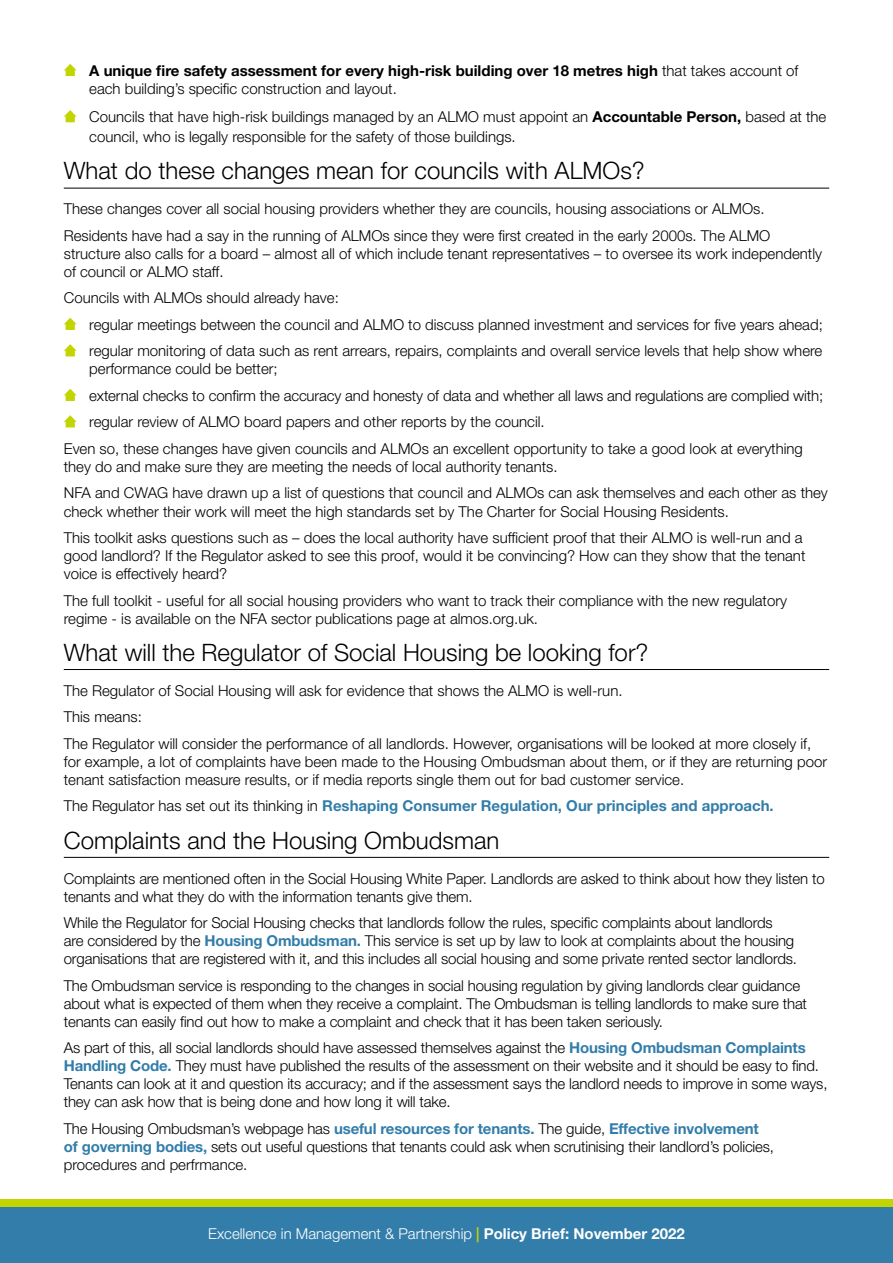
<style>
.page{position:relative;width:893px;height:1263px;background:#fff}
.page>*{position:absolute;margin:0;border:0;box-sizing:border-box;transform-origin:0 0}
.t1{font:300 24px "Helvetica Neue LT Std";color:#000}
.Bullets{font:300 15px/18px "Helvetica Neue LT Std";color:#000}
.Bullets-2{font:700 15px/18px "Helvetica Neue LT Std";color:#000}
.t2{font:700 15px "Helvetica Neue LT Std";color:#327da9}
.t3{font:300 15px "Helvetica Neue LT Std";color:#fff}
.s1{font-weight:300}
.s2{font-weight:700}
.s3{font-weight:300;color:#000}
.s4{font-weight:700;color:#327da9}
.s5{font-weight:700;color:#c1d100}
</style>
<div class="page">
<div style="left:0;top:1199px;width:893px;height:64px;background:#327da9"></div>
<div style="left:0;top:1199px;width:893px;height:7px;background:#c2d500"></div>
<hr style="left:64px;top:188px;width:765px;height:1px;background:#000">
<hr style="left:64px;top:669px;width:765px;height:1px;background:#000">
<hr style="left:64px;top:857px;width:765px;height:1px;background:#000">
<svg style="left:64px;top:64px;width:13px;height:12px"></svg>
<svg style="left:64px;top:110px;width:13px;height:12px"></svg>
<svg style="left:64px;top:318px;width:13px;height:12px"></svg>
<svg style="left:64px;top:344px;width:13px;height:12px"></svg>
<svg style="left:64px;top:389px;width:13px;height:12px"></svg>
<svg style="left:64px;top:415px;width:13px;height:12px"></svg>
<p class="Bullets-2" style="left:89px;top:61px;width:711px">A unique fire safety assessment for every high-risk building over 18 metres high <span class="s1">that takes account of each building’s specific construction and layout.</span></p>
<p class="Bullets" style="left:89px;top:107px;width:739px;line-height:19.8px">Councils that have high-risk buildings managed by an ALMO must appoint an <span class="s2">Accountable Person,</span> based at the council, who is legally responsible for the safety of those buildings.</p>
<p class="t1" style="left:64px;top:156px;width:582px">What do these changes mean for councils with ALMOs?</p>
<p class="Bullets" style="left:64px;top:200px;width:702px">These changes cover all social housing providers whether they are councils, housing associations or ALMOs.</p>
<p class="Bullets" style="left:64px;top:226px;width:760px">Residents have had a say in the running of ALMOs since they were first created in the early 2000s. The ALMO structure also calls for a board – almost all of which include tenant representatives – to oversee its work independently of council or ALMO staff.</p>
<p class="Bullets" style="left:64px;top:289px;width:277px">Councils with ALMOs should already have:</p>
<p class="Bullets" style="left:89px;top:315px;width:735px">regular meetings between the council and ALMO to discuss planned investment and services for five years ahead;</p>
<p class="Bullets" style="left:89px;top:342px;width:735px">regular monitoring of data such as rent arrears, repairs, complaints and overall service levels that help show where performance could be better;</p>
<p class="Bullets" style="left:89px;top:386px;width:735px">external checks to confirm the accuracy and honesty of data and whether all laws and regulations are complied with;</p>
<p class="Bullets" style="left:89px;top:413px;width:457px">regular review of ALMO board papers and other reports by the council.</p>
<p class="Bullets" style="left:64px;top:439px;width:741px">Even so, these changes have given councils and ALMOs an excellent opportunity to take a good look at everything they do and make sure they are meeting the needs of local authority tenants.</p>
<p class="Bullets" style="left:64px;top:484px;width:766px">NFA and CWAG have drawn up a list of questions that council and ALMOs can ask themselves and each other as they check whether their work will meet the high standards set by The Charter for Social Housing Residents.</p>
<p class="Bullets" style="left:64px;top:528px;width:743px">This toolkit asks questions such as – does the local authority have sufficient proof that their ALMO is well-run and a good landlord? If the Regulator asked to see this proof, would it be convincing? How can they show that the tenant voice is effectively heard?</p>
<p class="Bullets" style="left:64px;top:591px;width:725px">The full toolkit - useful for all social housing providers who want to track their compliance with the new regulatory regime - is available on the NFA sector publications page at almos.org.uk.</p>
<p class="t1" style="left:64px;top:638px;width:586px">What will the Regulator of Social Housing be looking for?</p>
<p class="Bullets" style="left:64px;top:681px;width:560px">The Regulator of Social Housing will ask for evidence that shows the ALMO is well-run.</p>
<p class="Bullets" style="left:64px;top:708px;width:80px">This means:</p>
<p class="Bullets" style="left:64px;top:734px;width:765px">The Regulator will consider the performance of all landlords. However, organisations will be looked at more closely if, for example, a lot of complaints have been made to the Housing Ombudsman about them, or if they are returning poor tenant satisfaction measure results, or if media reports single them out for bad customer service.</p>
<p class="t2" style="left:64px;top:797px;width:711px"><span class="s3">The Regulator has set out its thinking in</span> Reshaping Consumer Regulation, Our principles and approach.</p>
<p class="t1" style="left:64px;top:825px;width:437px">Complaints and the Housing Ombudsman</p>
<p class="Bullets" style="left:64px;top:869px;width:762px">Complaints are mentioned often in the Social Housing White Paper. Landlords are asked to think about how they listen to tenants and what they do with the information tenants give them.</p>
<p class="Bullets" style="left:64px;top:913px;width:735px">While the Regulator for Social Housing checks that landlords follow the rules, specific complaints about landlords<br>are considered by the <span class="s4">Housing Ombudsman.</span> This service is set up by law to look at complaints about the housing organisations that are registered with it, and this includes all social housing and some private rented sector landlords.</p>
<p class="Bullets" style="left:64px;top:976px;width:745px">The Ombudsman service is responding to the changes in social housing regulation by giving landlords clear guidance about what is expected of them when they receive a complaint. The Ombudsman is telling landlords to make sure that tenants can easily find out how to make a complaint and check that it has been taken seriously.</p>
<p class="Bullets" style="left:64px;top:1038px;width:765px">As part of this, all social landlords should have assessed themselves against the <span class="s4">Housing Ombudsman Complaints Handling Code.</span> They must have published the results of the assessment on their website and it should be easy to find.<br>Tenants can look at it and question its accuracy; and if the assessment says the landlord needs to improve in some ways, they can ask how that is being done and how long it will take.</p>
<p class="Bullets" style="left:64px;top:1119px;width:712px">The Housing Ombudsman’s webpage has <span class="s4">useful resources for tenants.</span> The guide, <span class="s4">Effective involvement of governing bodies,</span> sets out useful questions that tenants could ask when scrutinising their landlord’s policies, procedures and perfrmance.</p>
<p class="t3" style="left:208px;top:1225px;width:478px">Excellence in Management &amp; Partnership <span class="s5">|</span> <span class="s2">Policy Brief: November 2022</span></p>
</div>
